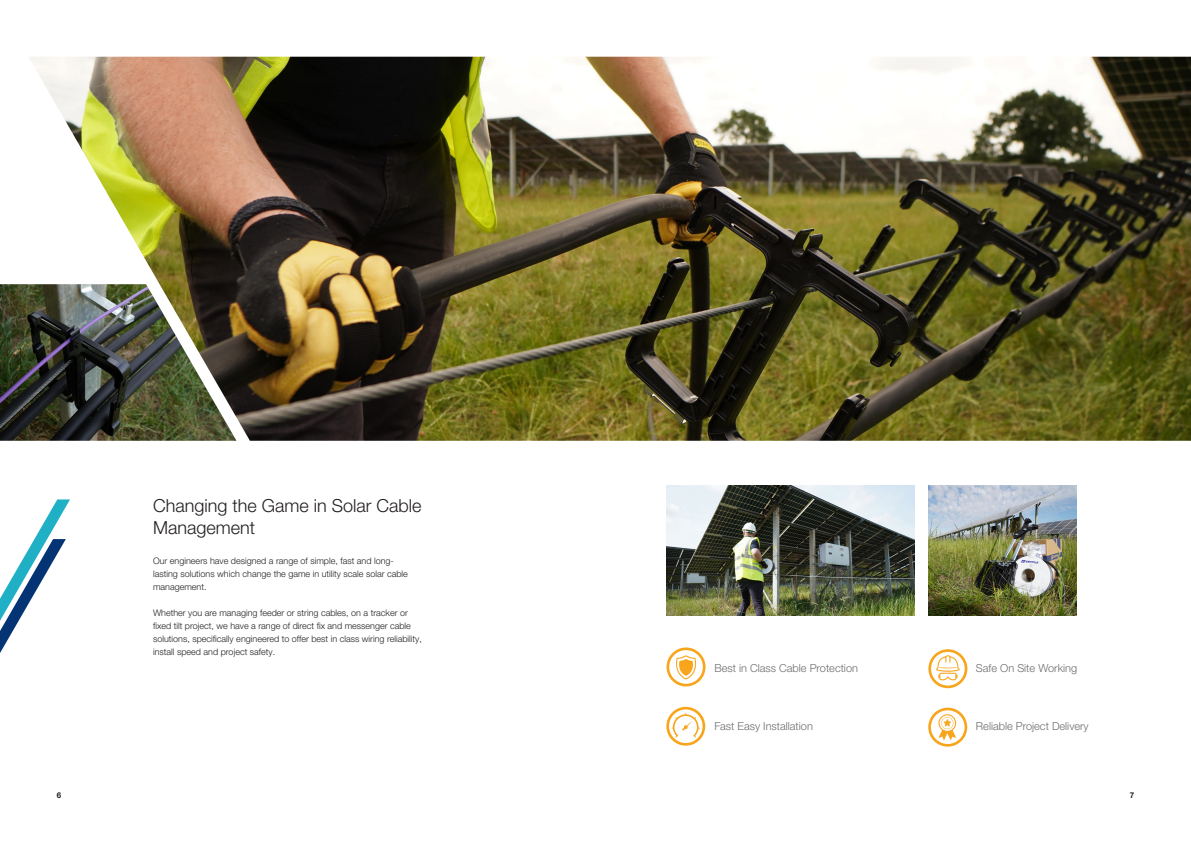
<style>
.page{position:relative;width:1191px;height:842px;background:#fff}
.page>*{position:absolute;margin:0;border:0;box-sizing:border-box;transform-origin:0 0}
.t1{font:300 18px/22px "Helvetica Neue LT Pro";color:#231f20}
.List_Paragraph{font:300 11px "Helvetica Neue LT Pro";color:#6c6d70}
.t2{font:300 9px/13px "Helvetica Neue LT Pro";color:#231f20}
.t3{font:700 8px "Helvetica Neue LT Pro";color:#231f20}
</style>
<div class="page">
<img style="left:0;top:284px;width:28px;height:157px">
<img style="left:28px;top:57px;width:1163px;height:384px">
<img style="left:928px;top:486px;width:148px;height:129px">
<svg style="left:666px;top:707px;width:39px;height:39px"></svg>
<svg style="left:928px;top:649px;width:39px;height:39px"></svg>
<svg style="left:666px;top:647px;width:39px;height:39px"></svg>
<svg style="left:928px;top:708px;width:39px;height:39px"></svg>
<img style="left:666px;top:486px;width:248px;height:129px">
<svg style="left:0;top:499px;width:70px;height:154px"></svg>
<p class="t1" style="left:153px;top:494px;width:270px">Changing the Game in Solar Cable<br>Management</p>
<p class="t2" style="left:153px;top:554px;width:256px">Our engineers have designed a range of simple, fast and long&shy;lasting solutions which change the game in utility scale solar cable management.</p>
<p class="t2" style="left:153px;top:606px;width:270px">Whether you are managing feeder or string cables, on a tracker or fixed tilt project, we have a range of direct fix and messenger cable solutions, specifically engineered to offer best in class wiring reliability, install speed and project safety.</p>
<p class="List_Paragraph" style="left:714px;top:661px;width:145px">Best in Class Cable Protection</p>
<p class="List_Paragraph" style="left:976px;top:661px;width:103px">Safe On Site Working</p>
<p class="List_Paragraph" style="left:714px;top:719px;width:100px">Fast Easy Installation</p>
<p class="List_Paragraph" style="left:976px;top:719px;width:114px">Reliable Project Delivery</p>
<p class="t3" style="left:57px;top:790px;width:6px">6</p>
<p class="t3" style="left:1129px;top:790px;width:6px">7</p>
</div>
